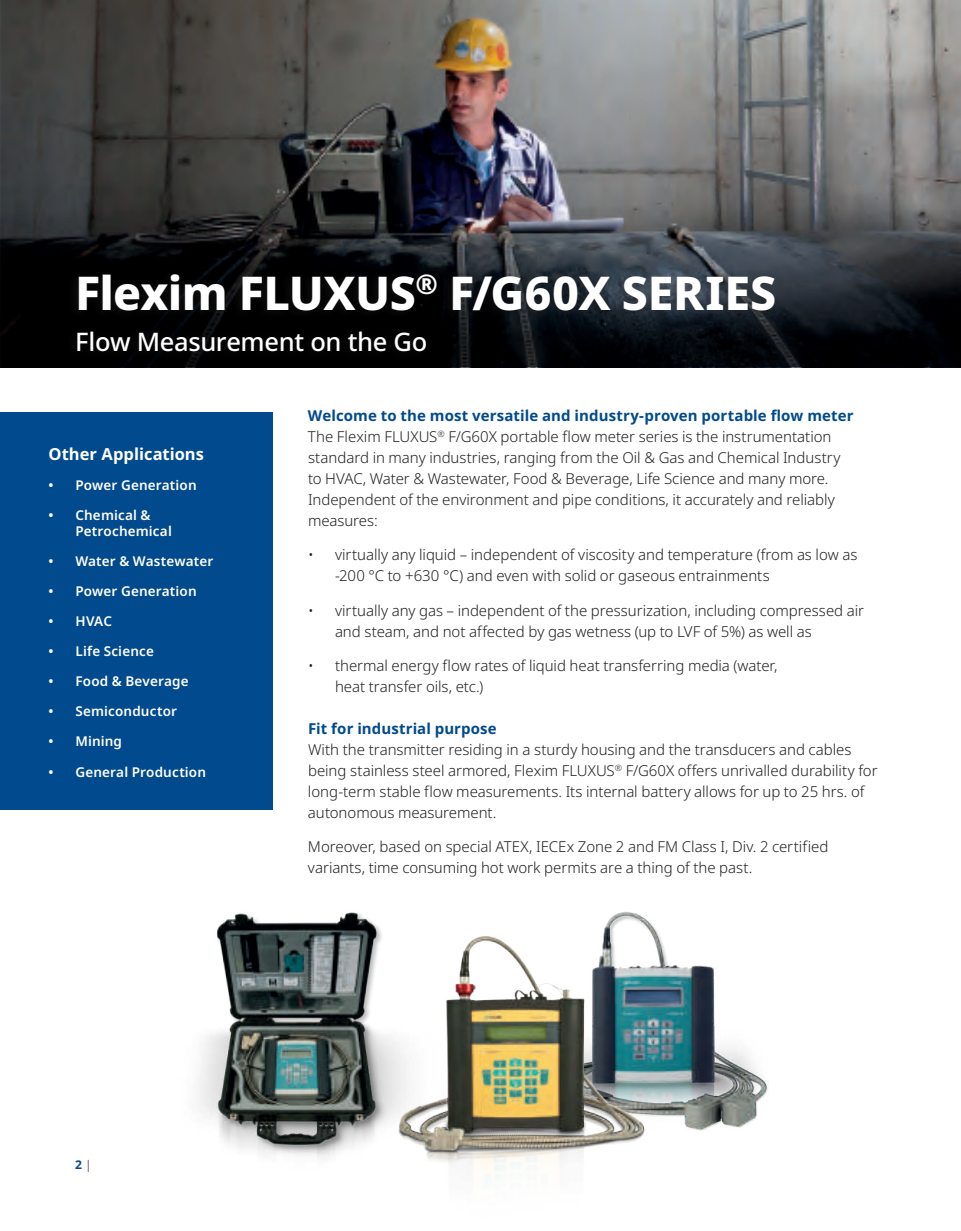
<style>
.page{position:relative;width:961px;height:1231px;background:#fff}
.page>*{position:absolute;margin:0;border:0;box-sizing:border-box;transform-origin:0 0}
.t1{font:800 46.5px "Noto Sans";letter-spacing:-.01em;color:#fff}
.t2{font:500 25.5px "Noto Sans";letter-spacing:-.015em;color:#fff}
.t3{font:700 16.5px "Noto Sans";color:#fff}
.t4{font:300 15px/21px "Noto Sans";letter-spacing:-.005em;color:#231f20}
.t5{font:700 15px "Noto Sans";letter-spacing:.005em;color:#004a8d}
.t6{font:600 13.5px/16.5px "Noto Sans";letter-spacing:.01em;color:#fff}
.t7{font:700 12px "Noto Sans";color:#004a8d}
.s1{font-weight:700;color:#004a8d}
.s2{font-weight:300;color:#231f20}
</style>
<div class="page">
<img style="left:611px;top:912px;width:158px;height:219px">
<img style="left:0;top:0;width:961px;height:187px">
<svg style="left:0;top:187px;width:961px;height:180px"></svg>
<div style="left:64px;top:267px;width:715px;height:94px;background:#231f20;opacity:.5"></div>
<div style="left:0;top:412px;width:273px;height:398px;background:#004a8d"></div>
<img style="left:198px;top:912px;width:170px;height:246px">
<img style="left:368px;top:918px;width:306px;height:259px">
<h1 class="t1" style="left:75px;top:259px;width:702px">Flexim FLUXUS<sup>®</sup> F/G60X SERIES</h1>
<h2 class="t2" style="left:75px;top:323px;width:353px">Flow Measurement on the Go</h2>
<p class="t3" style="left:48px;top:442px;width:157px">Other Applications</p>
<p class="t6" style="left:48px;top:477px;width:150px">• Power Generation</p>
<p class="t6" style="left:75px;top:507px;width:98px;text-indent:-27px">• Chemical &amp;<br>Petrochemical</p>
<p class="t6" style="left:48px;top:553px;width:166px">• Water &amp; Wastewater</p>
<p class="t6" style="left:48px;top:583px;width:150px">• Power Generation</p>
<p class="t6" style="left:48px;top:613px;width:65px">• HVAC</p>
<p class="t6" style="left:48px;top:643px;width:107px">• Life Science</p>
<p class="t6" style="left:48px;top:673px;width:142px">• Food &amp; Beverage</p>
<p class="t6" style="left:48px;top:703px;width:130px">• Semiconductor</p>
<p class="t6" style="left:48px;top:733px;width:75px">• Mining</p>
<p class="t6" style="left:48px;top:763px;width:159px">• General Production</p>
<p class="t4" style="left:308px;top:405px;width:547px"><span class="s1">Welcome to the most versatile and industry-proven portable flow meter </span>The Flexim FLUXUS<sup>®</sup> F/G60X portable flow meter series is the instrumentation standard in many industries, ranging from the Oil &amp; Gas and Chemical Industry to HVAC, Water &amp; Wastewater, Food &amp; Beverage, Life Science and many more.<br>Independent of the environment and pipe conditions, it accurately and reliably measures:</p>
<p class="t4" style="left:335px;top:545px;width:524px;text-indent:-27px">• virtually any liquid – independent of viscosity and temperature (from as low as -200 °C to +630 °C) and even with solid or gaseous entrainments</p>
<p class="t4" style="left:335px;top:600px;width:530px;text-indent:-27px">• virtually any gas – independent of the pressurization, including compressed air and steam, and not affected by gas wetness (up to LVF of 5%) as well as</p>
<p class="t4" style="left:335px;top:656px;width:444px;text-indent:-27px">• thermal energy flow rates of liquid heat transferring media (water, heat transfer oils, etc.)</p>
<p class="t5" style="left:308px;top:717px;width:190px">Fit for industrial purpose</p>
<p class="t4" style="left:308px;top:739px;width:571px">With the transmitter residing in a sturdy housing and the transducers and cables being stainless steel armored, Flexim FLUXUS<sup>®</sup> F/G60X offers unrivalled durability for long-term stable flow measurements. Its internal battery allows for up to 25 hrs. of autonomous measurement.</p>
<p class="t4" style="left:308px;top:836px;width:522px">Moreover, based on special ATEX, IECEx Zone 2 and FM Class I, Div. 2 certified variants, time consuming hot work permits are a thing of the past.</p>
<p class="t7" style="left:75px;top:1155px;width:18px">2 <span class="s2">|</span></p>
</div>
